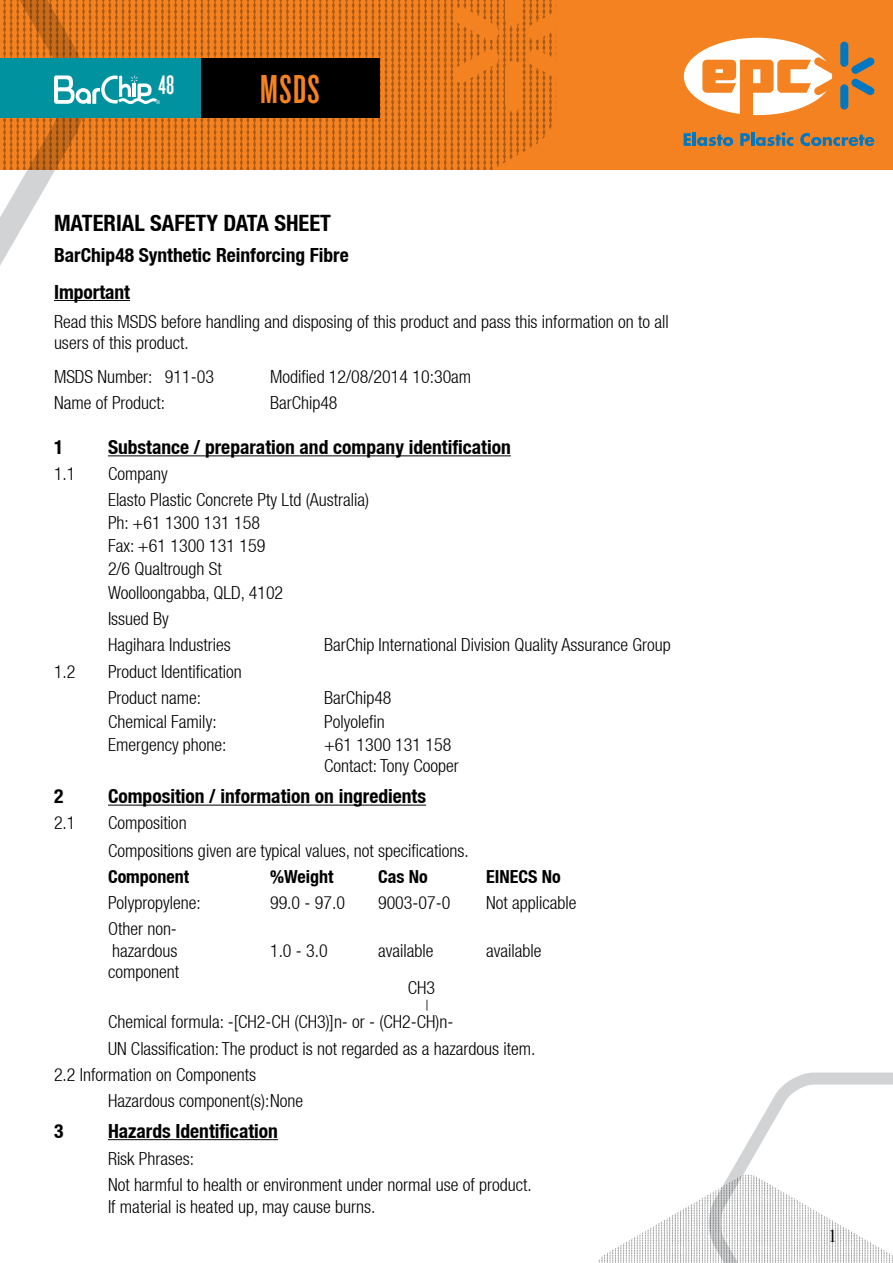
<style>
.page{position:relative;width:893px;height:1263px;background:#fff}
.page>*{position:absolute;margin:0;border:0;box-sizing:border-box;transform-origin:0 0}
.t1{font:42px "Knockout HTF47 Bantamweight";color:#f58220}
.t2{font:27.9px "Knockout HTF47 Bantamweight";color:#fff}
.t3{font:700 condensed 22.5px "Helvetica Neue LT";color:#000}
.t4{font:700 condensed 19.5px/36.9px "Helvetica Neue LT";color:#000}
.t5{font:300 condensed 18px/26.1px "Helvetica Neue LT";color:#000}
.t6{font:700 condensed 18px "Helvetica Neue LT";color:#000}
.t7{font:18px "Times New Roman";color:#000}
.t8{font:700 12px "Times New Roman";color:#000}
</style>
<div class="page">
<svg style="left:730px;top:1072px;width:163px;height:102px"></svg>
<img style="left:598px;top:1174px;width:295px;height:89px">
<div style="left:0;top:0;width:893px;height:169px;background:#f58220"></div>
<img style="left:160px;top:0;width:396px;height:169px">
<svg style="left:451px;top:0;width:105px;height:111px"></svg>
<div style="left:0;top:59px;width:379px;height:59px;background:#00929e"></div>
<div style="left:201px;top:59px;width:178px;height:59px;background:#000"></div>
<svg style="left:0;top:0;width:160px;height:301px"></svg>
<hr style="left:54px;top:300px;width:76px;height:1px;background:#000">
<hr style="left:108px;top:455px;width:403px;height:1px;background:#000">
<hr style="left:108px;top:805px;width:318px;height:1px;background:#000">
<hr style="left:108px;top:1139px;width:170px;height:1px;background:#000">
<div style="left:684px;top:38px;width:148px;height:77px;background:#fff;border-radius:50%"></div>
<svg style="left:684px;top:133px;width:7px;height:13px"></svg>
<hr style="left:693px;top:132px;width:3px;height:14px;background:#0077c1">
<svg style="left:697px;top:135px;width:36px;height:11px"></svg>
<svg style="left:740px;top:133px;width:10px;height:13px"></svg>
<hr style="left:751px;top:132px;width:3px;height:14px;background:#0077c1">
<svg style="left:756px;top:132px;width:37px;height:14px"></svg>
<svg style="left:800px;top:133px;width:74px;height:13px"></svg>
<svg style="left:702px;top:42px;width:173px;height:74px"></svg>
<h2 class="t2" style="left:159px;top:71px;width:17px">48</h2>
<h1 class="t1" style="left:260px;top:68px;width:61px">MSDS</h1>
<p class="t3" style="left:54px;top:209px;width:279px">MATERIAL SAFETY DATA SHEET</p>
<p class="t4" style="left:54px;top:236px;width:296px">BarChip48 Synthetic Reinforcing Fibre<br>Important</p>
<p class="t5" style="left:54px;top:310px;width:616px;line-height:21.6px">Read this MSDS before handling and disposing of this product and pass this information on to all users of this product.</p>
<p class="t5" style="left:54px;top:363px;width:162px">MSDS Number: 911-03</p>
<p class="t5" style="left:270px;top:363px;width:203px">Modified 12/08/2014 10:30am</p>
<p class="t5" style="left:54px;top:389px;width:113px">Name of Product:</p>
<p class="t5" style="left:270px;top:389px;width:69px">BarChip48</p>
<p class="t4" style="left:54px;top:428px;width:11px">1</p>
<p class="t4" style="left:108px;top:428px;width:404px">Substance / preparation and company identification</p>
<p class="t5" style="left:54px;top:460px;width:23px">1.1</p>
<p class="t5" style="left:108px;top:460px;width:263px">Company<br>Elasto Plastic Concrete Pty Ltd (Australia)</p>
<p class="t5" style="left:108px;top:511px;width:177px;line-height:23.1px">Ph: +61 1300 131 158<br>Fax: +61 1300 131 159<br>2/6 Qualtrough St<br>Woolloongabba, QLD, 4102</p>
<p class="t5" style="left:108px;top:605px;width:124px">Issued By<br>Hagihara Industries</p>
<p class="t5" style="left:324px;top:631px;width:348px">BarChip International Division Quality Assurance Group</p>
<p class="t5" style="left:54px;top:659px;width:23px">1.2</p>
<p class="t5" style="left:108px;top:659px;width:135px">Product Identification<br>Product name:</p>
<p class="t5" style="left:324px;top:685px;width:69px">BarChip48</p>
<p class="t5" style="left:108px;top:708px;width:110px">Chemical Family:</p>
<p class="t5" style="left:324px;top:708px;width:62px">Polyolefin</p>
<p class="t5" style="left:108px;top:731px;width:120px">Emergency phone:</p>
<p class="t5" style="left:324px;top:733px;width:136px;line-height:21.6px">+61 1300 131 158<br>Contact: Tony Cooper</p>
<p class="t4" style="left:54px;top:777px;width:11px">2</p>
<p class="t4" style="left:108px;top:777px;width:320px">Composition / information on ingredients</p>
<p class="t5" style="left:54px;top:810px;width:23px">2.1</p>
<p class="t5" style="left:108px;top:809px;width:362px;line-height:27.6px">Composition<br>Compositions given are typical values, not specifications.</p>
<p class="t6" style="left:108px;top:866px;width:83px">Component</p>
<p class="t6" style="left:270px;top:866px;width:65px">%Weight</p>
<p class="t6" style="left:378px;top:866px;width:51px">Cas No</p>
<p class="t6" style="left:486px;top:866px;width:76px">EINECS No</p>
<p class="t5" style="left:108px;top:889px;width:94px">Polypropylene:</p>
<p class="t5" style="left:270px;top:889px;width:77px">99.0 - 97.0</p>
<p class="t5" style="left:378px;top:889px;width:74px">9003-07-0</p>
<p class="t5" style="left:486px;top:889px;width:92px">Not applicable</p>
<p class="t5" style="left:108px;top:918px;width:71px;line-height:21.6px">Other non&shy;hazardous</p>
<p class="t5" style="left:270px;top:937px;width:59px">1.0 - 3.0</p>
<p class="t5" style="left:378px;top:937px;width:57px">available</p>
<p class="t5" style="left:486px;top:937px;width:57px">available</p>
<p class="t5" style="left:108px;top:959px;width:72px">component</p>
<p class="t5" style="left:108px;top:1009px;width:347px">Chemical formula: -[CH2-CH (CH3)]n- or - (CH2-CH)n-</p>
<p class="t5" style="left:108px;top:1035px;width:429px">UN Classification: The product is not regarded as a hazardous item.</p>
<p class="t5" style="left:54px;top:1061px;width:204px">2.2 Information on Components</p>
<p class="t5" style="left:108px;top:1087px;width:196px">Hazardous component(s):None</p>
<p class="t4" style="left:54px;top:1112px;width:11px">3</p>
<p class="t4" style="left:108px;top:1112px;width:171px">Hazards Identification</p>
<p class="t5" style="left:108px;top:1146px;width:425px">Risk Phrases:<br>Not harmful to health or environment under normal use of product.</p>
<p class="t5" style="left:108px;top:1193px;width:269px">If material is heated up, may cause burns.</p>
<p class="t5" style="left:408px;top:974px;width:29px">CH3</p>
<p class="t8" style="left:426px;top:995px;width:4px">|</p>
<p class="t7" style="left:828px;top:1223px;width:10px">1</p>
</div>
